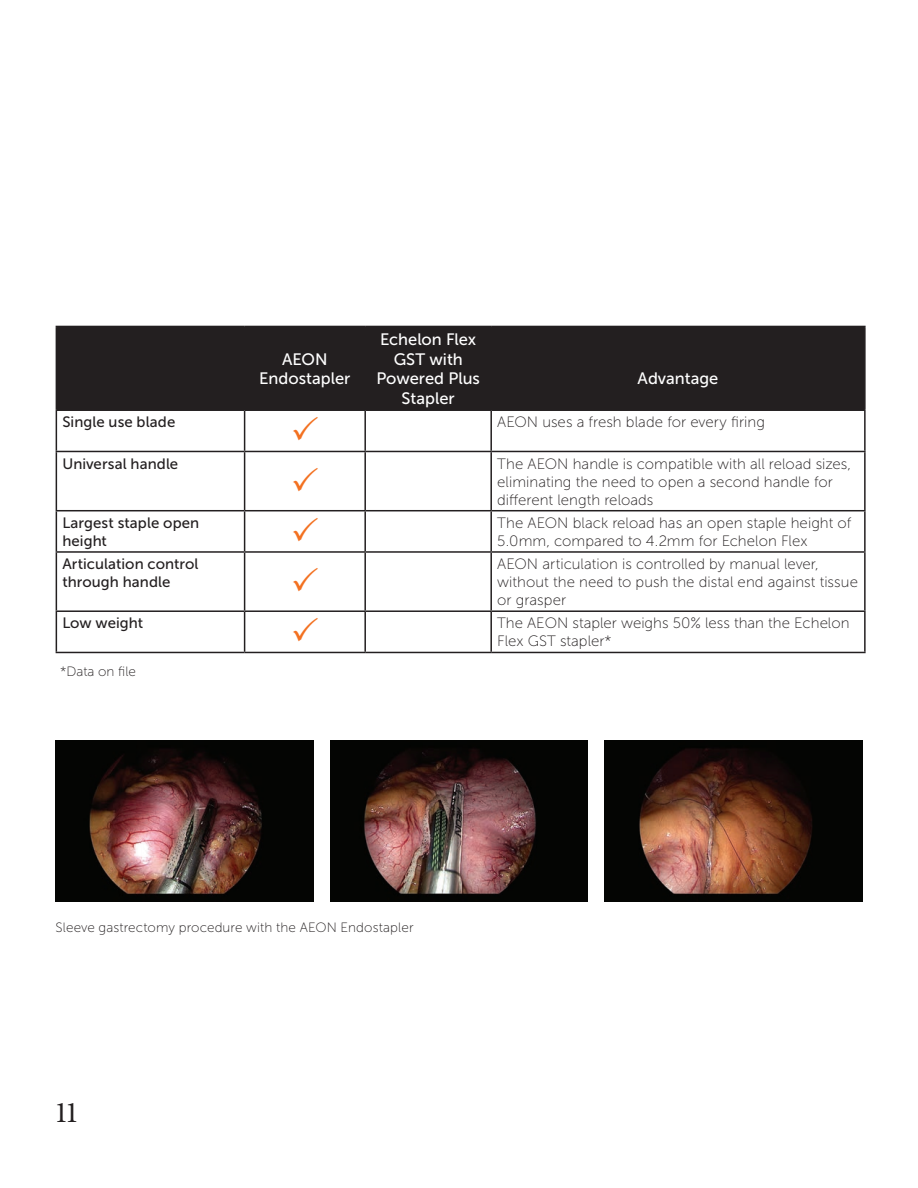
<style>
.page{position:relative;width:918px;height:1188px;background:#fff}
.page>*{position:absolute;margin:0;border:0;box-sizing:border-box;transform-origin:0 0}
.t1{font:30px "Minion Pro";color:#231f20}
.t2{font:16.5px/19.8px "Museo Sans 500";color:#fff;text-align:center}
.t3{font:15px/18px "Museo Sans 100";color:#231f20}
.t4{font:15px/18px "Museo Sans 500";letter-spacing:.005em;color:#231f20}
.t5{font:13.5px "Museo Sans 100";letter-spacing:.005em;color:#231f20}
</style>
<div class="page">
<div style="left:57px;top:327px;width:807px;height:82px;background:#231f20"></div>
<hr style="left:244px;top:327px;width:1px;height:82px;background:#231f20">
<hr style="left:364px;top:327px;width:2px;height:82px;background:#231f20">
<hr style="left:490px;top:327px;width:2px;height:82px;background:#231f20">
<hr style="left:56px;top:411px;width:1px;height:40px;background:#231f20">
<hr style="left:244px;top:411px;width:1px;height:40px;background:#231f20">
<hr style="left:364px;top:411px;width:2px;height:40px;background:#231f20">
<hr style="left:490px;top:411px;width:2px;height:40px;background:#231f20">
<hr style="left:864px;top:411px;width:2px;height:40px;background:#231f20">
<hr style="left:56px;top:451px;width:189px;height:1px;background:#231f20">
<hr style="left:56px;top:452px;width:1px;height:58px;background:#231f20">
<hr style="left:245px;top:451px;width:120px;height:1px;background:#231f20">
<hr style="left:244px;top:452px;width:1px;height:58px;background:#231f20">
<hr style="left:365px;top:451px;width:126px;height:1px;background:#231f20">
<hr style="left:364px;top:452px;width:2px;height:58px;background:#231f20">
<hr style="left:491px;top:451px;width:375px;height:1px;background:#231f20">
<hr style="left:490px;top:452px;width:2px;height:58px;background:#231f20">
<hr style="left:864px;top:452px;width:2px;height:58px;background:#231f20">
<hr style="left:56px;top:510px;width:189px;height:1px;background:#231f20">
<hr style="left:56px;top:511px;width:1px;height:40px;background:#231f20">
<hr style="left:245px;top:510px;width:120px;height:1px;background:#231f20">
<hr style="left:244px;top:511px;width:1px;height:40px;background:#231f20">
<hr style="left:365px;top:510px;width:126px;height:1px;background:#231f20">
<hr style="left:364px;top:511px;width:2px;height:40px;background:#231f20">
<hr style="left:491px;top:510px;width:375px;height:1px;background:#231f20">
<hr style="left:490px;top:511px;width:2px;height:40px;background:#231f20">
<hr style="left:864px;top:511px;width:2px;height:40px;background:#231f20">
<hr style="left:56px;top:551px;width:189px;height:2px;background:#231f20">
<hr style="left:56px;top:553px;width:1px;height:57px;background:#231f20">
<hr style="left:245px;top:551px;width:120px;height:2px;background:#231f20">
<hr style="left:244px;top:553px;width:1px;height:57px;background:#231f20">
<hr style="left:365px;top:551px;width:126px;height:2px;background:#231f20">
<hr style="left:364px;top:553px;width:2px;height:57px;background:#231f20">
<hr style="left:491px;top:551px;width:375px;height:2px;background:#231f20">
<hr style="left:490px;top:553px;width:2px;height:57px;background:#231f20">
<hr style="left:864px;top:553px;width:2px;height:57px;background:#231f20">
<hr style="left:56px;top:610px;width:189px;height:2px;background:#231f20">
<hr style="left:56px;top:612px;width:1px;height:40px;background:#231f20">
<hr style="left:245px;top:610px;width:120px;height:2px;background:#231f20">
<hr style="left:244px;top:612px;width:1px;height:40px;background:#231f20">
<hr style="left:365px;top:610px;width:126px;height:2px;background:#231f20">
<hr style="left:364px;top:612px;width:2px;height:40px;background:#231f20">
<hr style="left:491px;top:610px;width:375px;height:2px;background:#231f20">
<hr style="left:490px;top:612px;width:2px;height:40px;background:#231f20">
<hr style="left:864px;top:612px;width:2px;height:40px;background:#231f20">
<hr style="left:56px;top:652px;width:189px;height:1px;background:#231f20">
<hr style="left:245px;top:652px;width:120px;height:1px;background:#231f20">
<hr style="left:365px;top:652px;width:126px;height:1px;background:#231f20">
<hr style="left:491px;top:652px;width:375px;height:1px;background:#231f20">
<hr style="left:56px;top:326px;width:189px;height:1px;background:#231f20">
<hr style="left:56px;top:327px;width:1px;height:82px;background:#231f20">
<hr style="left:245px;top:326px;width:120px;height:1px;background:#231f20">
<hr style="left:365px;top:326px;width:126px;height:1px;background:#231f20">
<hr style="left:491px;top:326px;width:375px;height:1px;background:#231f20">
<hr style="left:864px;top:327px;width:2px;height:82px;background:#231f20">
<hr style="left:56px;top:409px;width:189px;height:2px;background:#231f20">
<hr style="left:245px;top:409px;width:120px;height:2px;background:#231f20">
<hr style="left:365px;top:409px;width:126px;height:2px;background:#231f20">
<hr style="left:491px;top:409px;width:375px;height:2px;background:#231f20">
<img style="left:56px;top:741px;width:257px;height:161px">
<img style="left:330px;top:741px;width:258px;height:161px">
<img style="left:605px;top:741px;width:257px;height:161px">
<p class="t2" style="left:259px;top:349px;width:93px">AEON<br>Endostapler</p>
<p class="t2" style="left:376px;top:329px;width:105px">Echelon Flex<br>GST with<br>Powered Plus<br>Stapler</p>
<p class="t2" style="left:638px;top:369px;width:82px">Advantage</p>
<p class="t4" style="left:62px;top:413px;width:114px">Single use blade</p>
<p class="t3" style="left:497px;top:413px;width:269px">AEON uses a fresh blade for every firing</p>
<p class="t4" style="left:62px;top:455px;width:117px">Universal handle</p>
<p class="t3" style="left:497px;top:455px;width:355px">The AEON handle is compatible with all reload sizes, eliminating the need to open a second handle for different length reloads</p>
<p class="t4" style="left:62px;top:514px;width:138px">Largest staple open height</p>
<p class="t3" style="left:497px;top:514px;width:356px">The AEON black reload has an open staple height of<br>5.0mm, compared to 4.2mm for Echelon Flex</p>
<p class="t4" style="left:62px;top:555px;width:138px">Articulation control through handle</p>
<p class="t3" style="left:497px;top:555px;width:362px">AEON articulation is controlled by manual lever, without the need to push the distal end against tissue or grasper</p>
<p class="t4" style="left:62px;top:614px;width:82px">Low weight</p>
<p class="t3" style="left:497px;top:614px;width:354px">The AEON stapler weighs 50% less than the Echelon<br>Flex GST stapler*</p>
<p class="t5" style="left:60px;top:665px;width:77px">*Data on file</p>
<p class="t5" style="left:56px;top:920px;width:359px">Sleeve gastrectomy procedure with the AEON Endostapler</p>
<h1 class="t1" style="left:54px;top:1092px;width:27px">11</h1>
</div>
